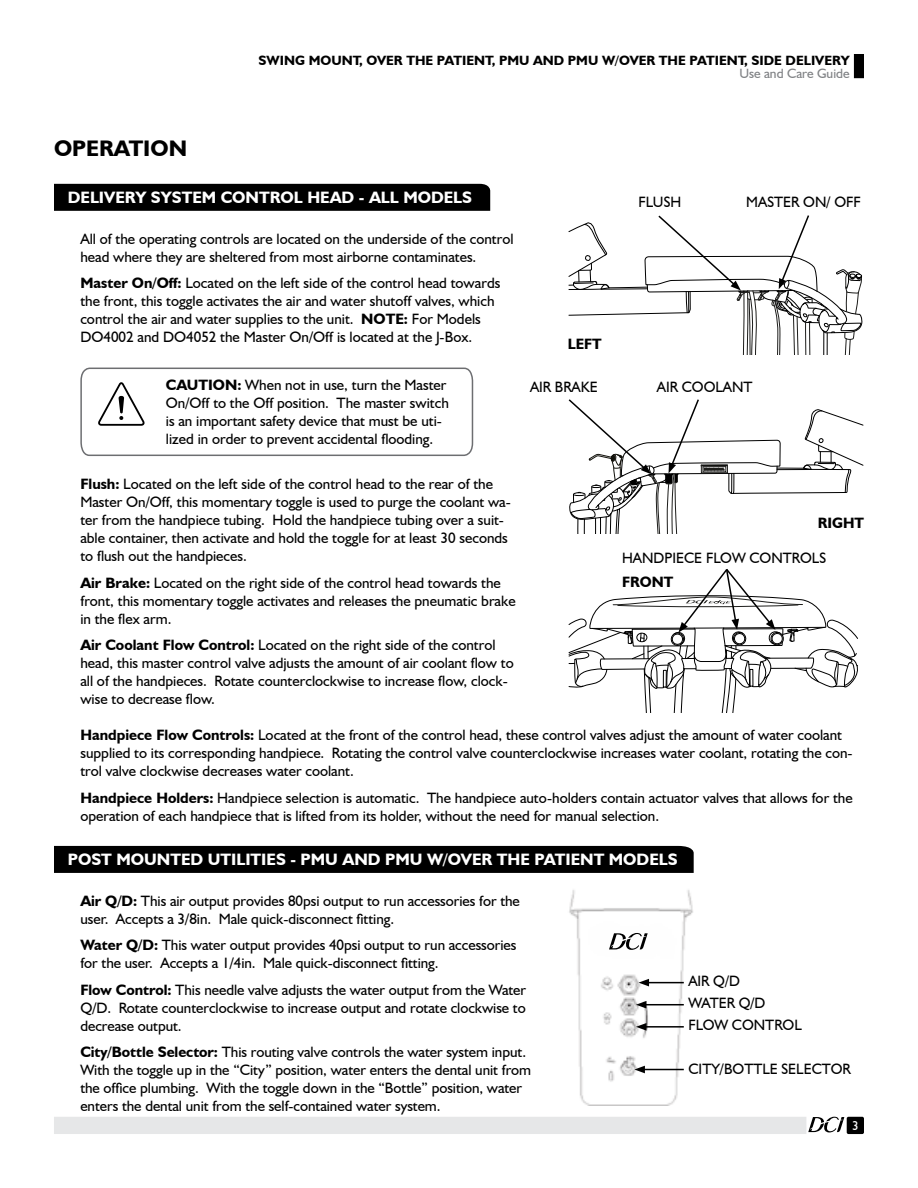
<style>
.page{position:relative;width:918px;height:1188px;background:#fff}
.page>*{position:absolute;margin:0;border:0;box-sizing:border-box;transform-origin:0 0}
.t1{font:700 22.5px "Humanist 521 BT";color:#000}
.t2{font:700 16.5px "Humanist 521 BT";color:#fff}
.t3{font:15px/18px "Humanist 521 BT";color:#000}
.t4{font:700 15px "Humanist 521 BT";color:#000}
.t5{font:700 13.5px "Humanist 521 BT";color:#000}
.t6{font:13.5px "Humanist 521 BT";color:#808285}
.t7{font:12.75px "Humanist 521 BT";color:#fff}
.s1{font-weight:700}
</style>
<div class="page">
<div style="left:854px;top:54px;width:10px;height:24px;background:#000"></div>
<div style="left:847px;top:1117px;width:17px;height:17px;background:#000;border-radius:2px"></div>
<div style="left:54px;top:184px;width:436px;height:27px;background:#000"></div>
<div style="left:54px;top:846px;width:640px;height:27px;background:#000"></div>
<svg style="left:80px;top:367px;width:394px;height:89px"></svg>
<img style="left:569px;top:890px;width:124px;height:215px">
<svg style="left:568px;top:215px;width:294px;height:140px"></svg>
<svg style="left:568px;top:399px;width:296px;height:135px"></svg>
<svg style="left:568px;top:569px;width:290px;height:143px"></svg>
<hr style="left:647px;top:982px;width:37px;height:1px;background:#000">
<svg style="left:639px;top:979px;width:10px;height:7px"></svg>
<hr style="left:644px;top:1004px;width:40px;height:1px;background:#000">
<svg style="left:636px;top:1001px;width:10px;height:8px"></svg>
<hr style="left:644px;top:1026px;width:40px;height:2px;background:#000">
<svg style="left:636px;top:1023px;width:10px;height:8px"></svg>
<hr style="left:643px;top:1069px;width:41px;height:1px;background:#000">
<svg style="left:634px;top:1066px;width:11px;height:7px"></svg>
<div style="left:54px;top:1117px;width:752px;height:17px;background:#e6e7e8"></div>
<svg style="left:808px;top:1117px;width:36px;height:15px"></svg>
<svg style="left:609px;top:933px;width:39px;height:17px"></svg>
<p class="t5" style="left:259px;top:52px;width:593px">SWING MOUNT, OVER THE PATIENT, PMU AND PMU W/OVER THE PATIENT, SIDE DELIVERY</p>
<p class="t6" style="left:739px;top:65px;width:112px">Use and Care Guide</p>
<h1 class="t1" style="left:54px;top:134px;width:135px">OPERATION</h1>
<p class="t2" style="left:68px;top:187px;width:406px">DELIVERY SYSTEM CONTROL HEAD - ALL MODELS</p>
<p class="t3" style="left:80px;top:229px;width:435px">All of the operating controls are located on the underside of the control head where they are sheltered from most airborne contaminates.</p>
<p class="t3" style="left:80px;top:274px;width:422px"><span class="s1">Master On/Off:</span> Located on the left side of the control head towards the front, this toggle activates the air and water shutoff valves, which control the air and water supplies to the unit. <span class="s1">NOTE:</span> For Models DO4002 and DO4052 the Master On/Off is located at the J-Box.</p>
<p class="t3" style="left:166px;top:376px;width:285px"><span class="s1">CAUTION:</span> When not in use, turn the Master On/Off to the Off position. The master switch is an important safety device that must be uti&shy;lized in order to prevent accidental flooding.</p>
<p class="t3" style="left:80px;top:475px;width:432px"><span class="s1">Flush:</span> Located on the left side of the control head to the rear of the Master On/Off, this momentary toggle is used to purge the coolant wa&shy;ter from the handpiece tubing. Hold the handpiece tubing over a suit&shy;able container, then activate and hold the toggle for at least 30 seconds to flush out the handpieces.</p>
<p class="t3" style="left:80px;top:573px;width:437px"><span class="s1">Air Brake:</span> Located on the right side of the control head towards the front, this momentary toggle activates and releases the pneumatic brake in the flex arm.</p>
<p class="t3" style="left:80px;top:636px;width:435px"><span class="s1">Air Coolant Flow Control:</span> Located on the right side of the control head, this master control valve adjusts the amount of air coolant flow to all of the handpieces. Rotate counterclockwise to increase flow, clock&shy;wise to decrease flow.</p>
<p class="t4" style="left:568px;top:334px;width:35px">LEFT</p>
<p class="t3" style="left:530px;top:378px;width:69px">AIR BRAKE</p>
<p class="t3" style="left:638px;top:193px;width:44px">FLUSH</p>
<p class="t3" style="left:746px;top:193px;width:116px">MASTER ON/ OFF</p>
<p class="t3" style="left:657px;top:378px;width:97px">AIR COOLANT</p>
<p class="t4" style="left:818px;top:513px;width:48px">RIGHT</p>
<p class="t3" style="left:622px;top:549px;width:205px">HANDPIECE FLOW CONTROLS</p>
<p class="t4" style="left:622px;top:572px;width:53px">FRONT</p>
<p class="t3" style="left:80px;top:726px;width:774px"><span class="s1">Handpiece Flow Controls:</span> Located at the front of the control head, these control valves adjust the amount of water coolant supplied to its corresponding handpiece. Rotating the control valve counterclockwise increases water coolant, rotating the con&shy;trol valve clockwise decreases water coolant.</p>
<p class="t3" style="left:80px;top:788px;width:774px"><span class="s1">Handpiece Holders:</span> Handpiece selection is automatic. The handpiece auto-holders contain actuator valves that allows for the operation of each handpiece that is lifted from its holder, without the need for manual selection.</p>
<p class="t2" style="left:68px;top:849px;width:611px">POST MOUNTED UTILITIES - PMU AND PMU W/OVER THE PATIENT MODELS</p>
<p class="t3" style="left:80px;top:892px;width:441px"><span class="s1">Air Q/D:</span> This air output provides 80psi output to run accessories for the user. Accepts a 3/8in. Male quick-disconnect fitting.</p>
<p class="t3" style="left:80px;top:936px;width:438px"><span class="s1">Water Q/D:</span> This water output provides 40psi output to run accessories for the user. Accepts a 1/4in. Male quick-disconnect fitting.</p>
<p class="t3" style="left:80px;top:981px;width:447px;text-align:justify"><span class="s1">Flow Control:</span> This needle valve adjusts the water output from the Water Q/D. Rotate counterclockwise to increase output and rotate clockwise to decrease output.</p>
<p class="t3" style="left:80px;top:1043px;width:452px"><span class="s1">City/Bottle Selector:</span> This routing valve controls the water system input.<br>With the toggle up in the “City” position, water enters the dental unit from the office plumbing. With the toggle down in the “Bottle” position, water enters the dental unit from the self-contained water system.</p>
<p class="t3" style="left:688px;top:969px;width:115px;line-height:22.2px">AIR Q/D<br>WATER Q/D<br>FLOW CONTROL</p>
<p class="t3" style="left:688px;top:1060px;width:164px">CITY/BOTTLE SELECTOR</p>
<p class="t7" style="left:852px;top:1118px;width:8px">3</p>
</div>
